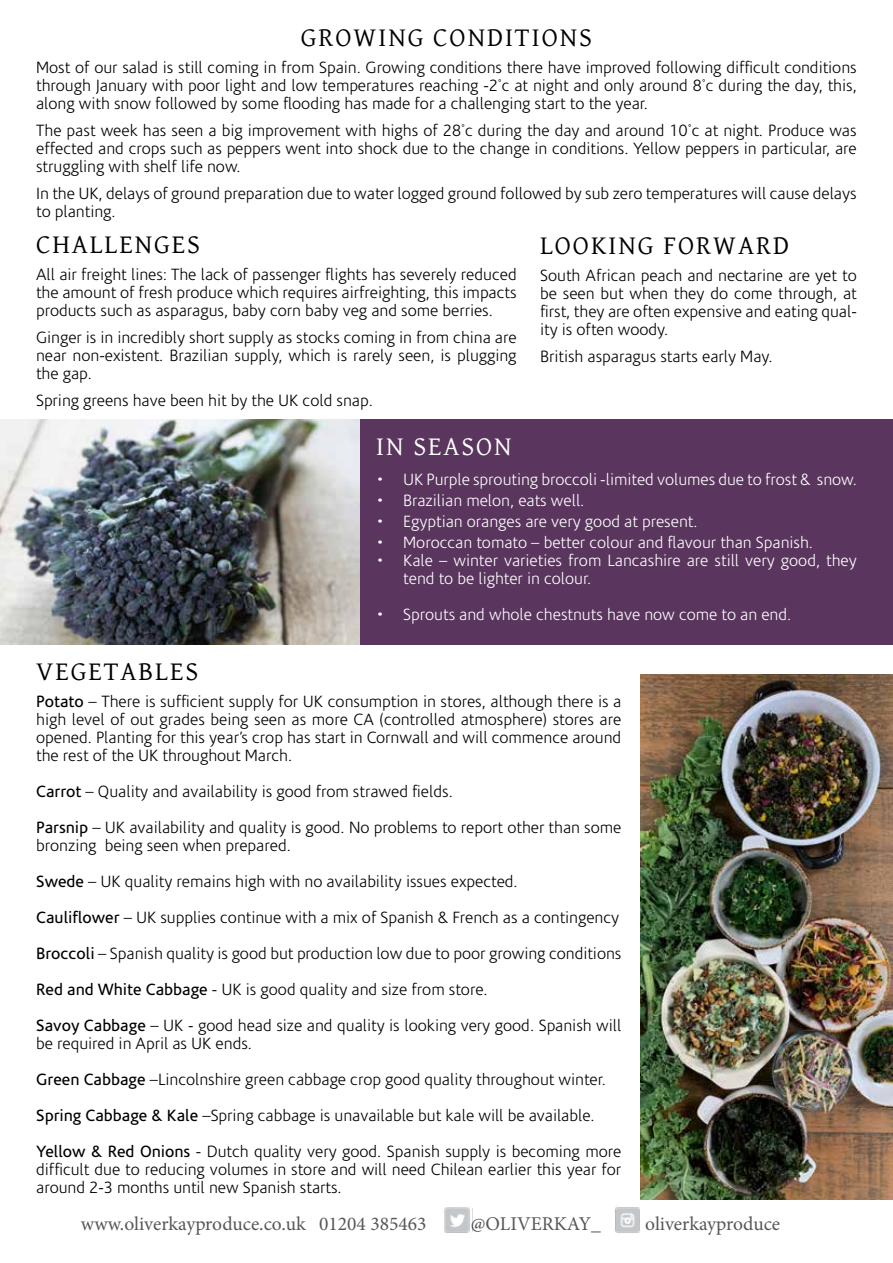
<style>
.page{position:relative;width:893px;height:1263px;background:#fff}
.page>*{position:absolute;margin:0;border:0;box-sizing:border-box;transform-origin:0 0}
.t1{font:27px "Gentium Basic";letter-spacing:.07em;color:#000}
.t2{font:27px "Gentium Basic";letter-spacing:.07em;color:#fff}
.t3{font:19.5px "Minion Pro";color:#575756}
.t4{font:300 16.5px/18px "Corisande";color:#000;text-align:justify}
.t5{font:300 16.5px/18px "Corisande";color:#fff}
.s1{font-weight:400}
</style>
<div class="page">
<div style="left:359px;top:420px;width:534px;height:225px;background:#5a355e"></div>
<img style="left:444px;top:1207px;width:26px;height:26px">
<img style="left:615px;top:1207px;width:25px;height:26px">
<img style="left:0;top:420px;width:359px;height:225px">
<img style="left:641px;top:674px;width:252px;height:525px">
<h1 class="t1" style="left:301px;top:18px;width:293px">GROWING CONDITIONS</h1>
<p class="t4" style="left:36px;top:59px;width:822px">Most of our salad is still coming in from Spain. Growing conditions there have improved following difficult conditions through January with poor light and low temperatures reaching -2˚c at night and only around 8˚c during the day, this, along with snow followed by some flooding has made for a challenging start to the year.</p>
<p class="t4" style="left:36px;top:122px;width:822px">The past week has seen a big improvement with highs of 28˚c during the day and around 10˚c at night. Produce was effected and crops such as peppers went into shock due to the change in conditions. Yellow peppers in particular, are struggling with shelf life now.</p>
<p class="t4" style="left:36px;top:185px;width:822px">In the UK, delays of ground preparation due to water logged ground followed by sub zero temperatures will cause delays to planting.</p>
<h1 class="t1" style="left:36px;top:225px;width:165px">CHALLENGES</h1>
<p class="t4" style="left:36px;top:266px;width:482px">All air freight lines: The lack of passenger flights has severely reduced the amount of fresh produce which requires airfreighting, this impacts products such as asparagus, baby corn baby veg and some berries.</p>
<p class="t4" style="left:36px;top:329px;width:482px">Ginger is in incredibly short supply as stocks coming in from china are near non-existent. Brazilian supply, which is rarely seen, is plugging the gap.</p>
<p class="t4" style="left:36px;top:392px;width:338px">Spring greens have been hit by the UK cold snap.</p>
<h1 class="t1" style="left:540px;top:225px;width:250px">LOOKING FORWARD</h1>
<p class="t4" style="left:540px;top:266px;width:318px">South African peach and nectarine are yet to be seen but when they do come through, at first, they are often expensive and eating qual&shy;ity is often woody.</p>
<p class="t4" style="left:540px;top:347px;width:234px">British asparagus starts early May.</p>
<h1 class="t2" style="left:376px;top:427px;width:137px">IN SEASON</h1>
<p class="t5" style="left:376px;top:471px;width:482px">• UK Purple sprouting broccoli -limited volumes due to frost &amp; snow.</p>
<p class="t5" style="left:376px;top:492px;width:210px">• Brazilian melon, eats well.</p>
<p class="t5" style="left:376px;top:513px;width:323px">• Egyptian oranges are very good at present.</p>
<p class="t5" style="left:376px;top:534px;width:438px">• Moroccan tomato – better colour and flavour than Spanish.</p>
<p class="t5" style="left:403px;top:552px;width:455px;text-indent:-27px">• Kale – winter varieties from Lancashire are still very good, they tend to be lighter in colour.</p>
<p class="t5" style="left:376px;top:606px;width:417px">• Sprouts and whole chestnuts have now come to an end.</p>
<h1 class="t1" style="left:36px;top:651px;width:163px">VEGETABLES</h1>
<p class="t4" style="left:36px;top:693px;width:587px"><span class="s1">Potato</span> – There is sufficient supply for UK consumption in stores, although there is a high level of out grades being seen as more CA (controlled atmosphere) stores are opened. Planting for this year’s crop has start in Cornwall and will commence around the rest of the UK throughout March.</p>
<p class="t4" style="left:36px;top:774px;width:587px;line-height:36px"><span class="s1">Carrot</span> – Quality and availability is good from strawed fields.<br><span class="s1">Parsnip</span> – UK availability and quality is good. No problems to report other than some</p>
<p class="t4" style="left:36px;top:828px;width:587px;line-height:36px;text-align:left">bronzing being seen when prepared.<br><span class="s1">Swede</span> – UK quality remains high with no availability issues expected.<br><span class="s1">Cauliflower</span> – UK supplies continue with a mix of Spanish &amp; French as a contingency <span class="s1">Broccoli</span> – Spanish quality is good but production low due to poor growing conditions <span class="s1">Red and White Cabbage</span> - UK is good quality and size from store.<br><span class="s1">Savoy Cabbage</span> – UK - good head size and quality is looking very good. Spanish will</p>
<p class="t4" style="left:36px;top:1026px;width:587px;line-height:36px;text-align:left">be required in April as UK ends.<br><span class="s1">Green Cabbage</span> –Lincolnshire green cabbage crop good quality throughout winter.<br><span class="s1">Spring Cabbage &amp; Kale</span> –Spring cabbage is unavailable but kale will be available.<br><span class="s1">Yellow &amp; Red Onions</span> - Dutch quality very good. Spanish supply is becoming more</p>
<p class="t4" style="left:36px;top:1161px;width:587px">difficult due to reducing volumes in store and will need Chilean earlier this year for around 2-3 months until new Spanish starts.</p>
<p class="t3" style="left:81px;top:1210px;width:347px">www.oliverkayproduce.co.uk 01204 385463</p>
<p class="t3" style="left:471px;top:1210px;width:132px">@OLIVERKAY_</p>
<p class="t3" style="left:645px;top:1210px;width:137px">oliverkayproduce</p>
</div>
